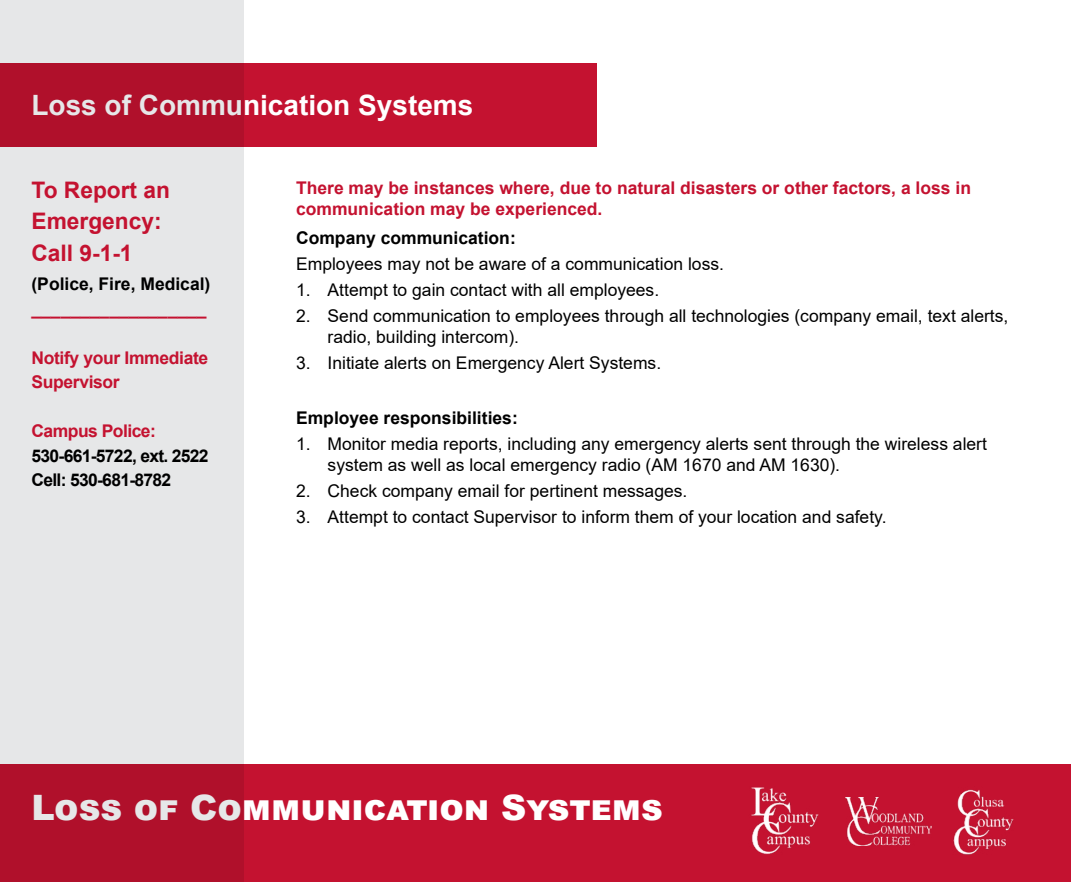
<style>
.page{position:relative;width:1071px;height:882px;background:#fff}
.page>*{position:absolute;margin:0;border:0;box-sizing:border-box;transform-origin:0 0}
.t1{font:900 35px "Arial";color:#fff}
.t2{font:700 28px "Arial";color:#fff}
.t3{font:700 22.75px/31.5px "Arial";color:#c41230}
.t4{font:17.5px/21px "Arial";color:#000}
.t5{font:700 17.5px/21px "Arial";color:#c41230}
.t6{font:700 17.5px "Arial";color:#000}
.t7{font:700 17.5px/24.5px "Arial";letter-spacing:-.04em;color:#000}
.t8{font:700 17.5px/24.5px "Arial";letter-spacing:-.02em;color:#c41230}
.t9{font:700 17.5px "Arial";letter-spacing:-.03em;color:#c41230}
</style>
<div class="page">
<div style="left:0;top:0;width:243px;height:882px;background:#e6e7e8"></div>
<div style="left:0;top:63px;width:597px;height:84px;background:linear-gradient(to right,#ad102a,#ca1332)"></div>
<div style="left:0;top:764px;width:1071px;height:118px;background:linear-gradient(to right,#b5102c,#ca1332)"></div>
<img style="left:742px;top:787px;width:86px;height:70px">
<img style="left:945px;top:787px;width:76px;height:70px">
<img style="left:846px;top:798px;width:86px;height:48px">
<h2 class="t2" style="left:32px;top:86px;width:443px">Loss of Communication Systems</h2>
<h3 class="t3" style="left:32px;top:174px;width:140px">To Report an<br>Emergency:<br>Call 9-1-1</h3>
<p class="t6" style="left:32px;top:272px;width:180px">(Police, Fire, Medical)</p>
<p class="t5" style="left:32px;top:298px;width:177px">__________________</p>
<p class="t8" style="left:32px;top:346px;width:178px">Notify your Immediate<br>Supervisor</p>
<p class="t9" style="left:32px;top:419px;width:126px">Campus Police:</p>
<p class="t7" style="left:32px;top:444px;width:179px">530-661-5722, ext. 2522<br>Cell: 530-681-8782</p>
<p class="t5" style="left:296px;top:177px;width:676px">There may be instances where, due to natural disasters or other factors, a loss in communication may be experienced.</p>
<p class="t6" style="left:296px;top:225px;width:221px">Company communication:</p>
<p class="t4" style="left:296px;top:253px;width:429px">Employees may not be aware of a communication loss.</p>
<p class="t4" style="left:296px;top:279px;width:365px">1. Attempt to gain contact with all employees.</p>
<p class="t4" style="left:328px;top:305px;width:682px;text-indent:-32px">2. Send communication to employees through all technologies (company email, text alerts, radio, building intercom).</p>
<p class="t4" style="left:296px;top:352px;width:367px">3. Initiate alerts on Emergency Alert Systems.</p>
<p class="t6" style="left:296px;top:405px;width:223px">Employee responsibilities:</p>
<p class="t4" style="left:328px;top:433px;width:661px;text-indent:-32px">1. Monitor media reports, including any emergency alerts sent through the wireless alert system as well as local emergency radio (AM 1670 and AM 1630).</p>
<p class="t4" style="left:296px;top:480px;width:393px">2. Check company email for pertinent messages.</p>
<p class="t4" style="left:296px;top:506px;width:592px">3. Attempt to contact Supervisor to inform them of your location and safety.</p>
<h1 class="t1" style="left:32px;top:783px;width:633px">Loss of Communication Systems</h1>
</div>
